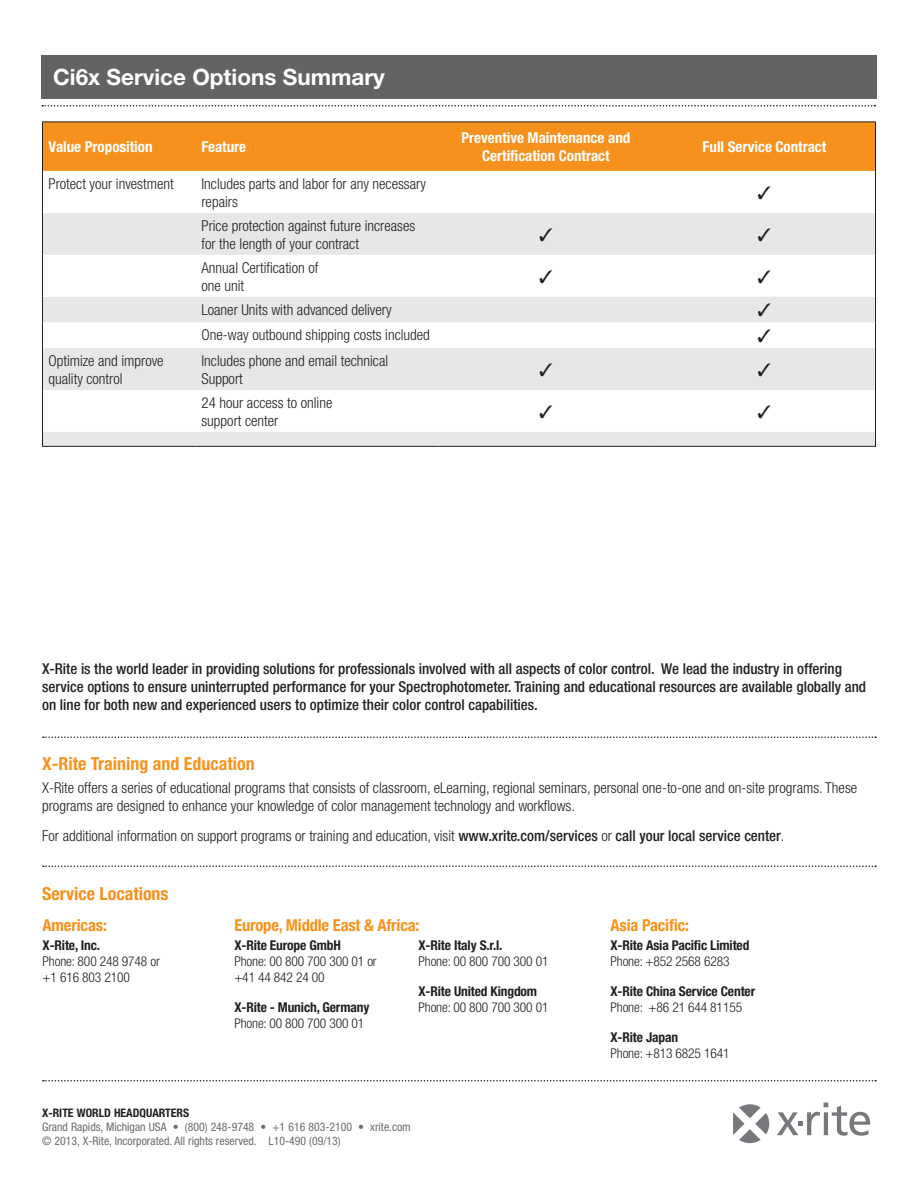
<style>
.page{position:relative;width:918px;height:1188px;background:#fff}
.page>*{position:absolute;margin:0;border:0;box-sizing:border-box;transform-origin:0 0}
.t1{font:700 22.5px "Helvetica Neue";color:#fff}
.t2{font:700 condensed 18px "Helvetica Neue";color:#f7931d}
.t3{font:700 condensed 18px "Helvetica Neue";color:#f6911e}
.Text{font:700 condensed 16.5px "Helvetica Neue";letter-spacing:-.01em;color:#f7931d}
.Text-2{font:700 condensed 16.5px "Helvetica Neue";letter-spacing:-.01em;color:#f6911e}
.t4{font:300 condensed 15px/18px "Helvetica Neue";color:#231f20}
.t5{font:500 condensed 15px/18px "Helvetica Neue";color:#231f20}
.t6{font:700 condensed 15px/18px "Helvetica Neue";color:#fff;text-align:center}
.Text-3{font:700 condensed 13.5px/16.2px "Helvetica Neue";letter-spacing:-.01em;color:#231f20}
.Text-4{font:300 condensed 13.5px/16.2px "Helvetica Neue";letter-spacing:-.01em;color:#231f20}
.t7{font:condensed 11.7px "Helvetica Neue";color:#6c6d70}
.t8{font:700 condensed 11.7px "Helvetica Neue";color:#231f20}
.s1{font-weight:500}
.s2{font-weight:700}
.s3{font-weight:300}
</style>
<div class="page">
<svg style="left:43px;top:866px;width:833px;height:1px"></svg>
<svg style="left:43px;top:736px;width:833px;height:2px"></svg>
<svg style="left:777px;top:1102px;width:93px;height:34px"></svg>
<svg style="left:733px;top:1104px;width:36px;height:39px"></svg>
<svg style="left:43px;top:1080px;width:833px;height:2px"></svg>
<div style="left:43px;top:123px;width:832px;height:48px;background:#f6911e"></div>
<svg style="left:43px;top:213px;width:832px;height:233px;fill:#e6e7e9"></svg>
<hr style="left:42px;top:122px;width:153px;height:1px;background:#231f20">
<hr style="left:42px;top:122px;width:1px;height:49px;background:#231f20">
<hr style="left:195px;top:122px;width:243px;height:1px;background:#231f20">
<hr style="left:438px;top:122px;width:215px;height:1px;background:#231f20">
<hr style="left:653px;top:122px;width:223px;height:1px;background:#231f20">
<hr style="left:875px;top:122px;width:1px;height:49px;background:#231f20">
<hr style="left:42px;top:171px;width:1px;height:42px;background:#231f20">
<hr style="left:875px;top:171px;width:1px;height:42px;background:#231f20">
<hr style="left:42px;top:213px;width:1px;height:42px;background:#231f20">
<hr style="left:875px;top:213px;width:1px;height:42px;background:#231f20">
<hr style="left:42px;top:255px;width:1px;height:42px;background:#231f20">
<hr style="left:875px;top:255px;width:1px;height:42px;background:#231f20">
<svg style="left:42px;top:297px;width:1px;height:51px"></svg>
<svg style="left:875px;top:297px;width:1px;height:51px"></svg>
<hr style="left:42px;top:348px;width:1px;height:42px;background:#231f20">
<hr style="left:875px;top:348px;width:1px;height:42px;background:#231f20">
<hr style="left:42px;top:390px;width:1px;height:42px;background:#231f20">
<hr style="left:875px;top:390px;width:1px;height:42px;background:#231f20">
<svg style="left:42px;top:432px;width:1px;height:14px"></svg>
<svg style="left:875px;top:432px;width:1px;height:14px"></svg>
<hr style="left:42px;top:446px;width:153px;height:1px;background:#231f20">
<hr style="left:195px;top:446px;width:243px;height:1px;background:#231f20">
<hr style="left:438px;top:446px;width:215px;height:1px;background:#231f20">
<hr style="left:653px;top:446px;width:223px;height:1px;background:#231f20">
<div style="left:41px;top:56px;width:836px;height:43px;background:#636366"></div>
<svg style="left:42px;top:105px;width:833px;height:2px"></svg>
<svg style="left:540px;top:228px;width:12px;height:13px"></svg>
<svg style="left:758px;top:228px;width:13px;height:13px"></svg>
<svg style="left:540px;top:270px;width:12px;height:13px"></svg>
<svg style="left:758px;top:270px;width:13px;height:13px"></svg>
<svg style="left:758px;top:304px;width:13px;height:13px"></svg>
<svg style="left:758px;top:329px;width:13px;height:13px"></svg>
<svg style="left:540px;top:363px;width:12px;height:13px"></svg>
<svg style="left:758px;top:363px;width:13px;height:13px"></svg>
<svg style="left:540px;top:405px;width:12px;height:13px"></svg>
<svg style="left:758px;top:405px;width:13px;height:13px"></svg>
<p class="t1" style="left:53px;top:63px;width:333px">Ci6x Service Options Summary</p>
<p class="t6" style="left:48px;top:138px;width:106px">Value Proposition</p>
<p class="t6" style="left:201px;top:138px;width:46px">Feature</p>
<p class="t6" style="left:462px;top:129px;width:170px">Preventive Maintenance and<br>Certification Contract</p>
<p class="t6" style="left:703px;top:138px;width:125px">Full Service Contract</p>
<p class="t4" style="left:48px;top:174px;width:127px">Protect your investment</p>
<p class="t4" style="left:201px;top:174px;width:226px">Includes parts and labor for any necessary repairs</p>
<p class="t4" style="left:201px;top:216px;width:215px">Price protection against future increases for the length of your contract</p>
<p class="t4" style="left:201px;top:258px;width:118px">Annual Certification of one unit</p>
<p class="t4" style="left:201px;top:300px;width:192px">Loaner Units with advanced delivery</p>
<p class="t4" style="left:201px;top:326px;width:230px">One-way outbound shipping costs included</p>
<p class="t4" style="left:48px;top:352px;width:117px">Optimize and improve quality control</p>
<p class="t4" style="left:201px;top:352px;width:188px">Includes phone and email technical<br>Support</p>
<p class="t4" style="left:201px;top:394px;width:132px">24 hour access to online support center</p>
<p class="t5" style="left:42px;top:660px;width:826px">X-Rite is the world leader in providing solutions for professionals involved with all aspects of color control. We lead the industry in offering service options to ensure uninterrupted performance for your Spectrophotometer. Training and educational resources are available globally and on line for both new and experienced users to optimize their color control capabilities.</p>
<p class="t2" style="left:42px;top:753px;width:214px">X-Rite Training and Education</p>
<p class="t4" style="left:42px;top:778px;width:817px">X-Rite offers a series of educational programs that consists of classroom, eLearning, regional seminars, personal one-to-one and on-site programs. These programs are designed to enhance your knowledge of color management technology and workflows.</p>
<p class="t4" style="left:42px;top:826px;width:744px">For additional information on support programs or training and education, visit <span class="s1">www.xrite.com/services</span> or <span class="s1">call your local service center</span>.</p>
<p class="t3" style="left:42px;top:883px;width:128px">Service Locations</p>
<p class="Text-2" style="left:43px;top:915px;width:66px">Americas:</p>
<p class="Text-4" style="left:43px;top:937px;width:119px"><span class="s2">X-Rite, Inc.<br></span>Phone: 800 248 9748 or +1 616 803 2100</p>
<p class="Text" style="left:234px;top:915px;width:187px">Europe, Middle East &amp; Africa:</p>
<p class="Text-4" style="left:234px;top:937px;width:144px"><span class="s2">X-Rite Europe GmbH<br></span>Phone: 00 800 700 300 01 or +41 44 842 24 00</p>
<p class="Text-3" style="left:234px;top:999px;width:137px">X-Rite - Munich, Germany<br><span class="s3">Phone: 00 800 700 300 01</span></p>
<p class="Text-4" style="left:418px;top:937px;width:132px"><span class="s2">X-Rite Italy S.r.l.<br></span>Phone: 00 800 700 300 01</p>
<p class="Text-3" style="left:418px;top:983px;width:132px">X-Rite United Kingdom<br><span class="s3">Phone: 00 800 700 300 01</span></p>
<p class="t8" style="left:42px;top:1106px;width:149px">X-RITE WORLD HEADQUARTERS</p>
<p class="t7" style="left:42px;top:1120px;width:370px">Grand Rapids, Michigan USA • (800) 248-9748 • +1 616 803-2100 • xrite.com</p>
<p class="t7" style="left:42px;top:1134px;width:300px">© 2013, X-Rite, Incorporated. All rights reserved. L10-490 (09/13)</p>
<p class="Text" style="left:611px;top:915px;width:80px">Asia Pacific:</p>
<p class="Text-3" style="left:611px;top:937px;width:140px">X-Rite Asia Pacific Limited<br><span class="s3">Phone: +852 2568 6283</span></p>
<p class="Text-3" style="left:611px;top:983px;width:146px">X-Rite China Service Center<br><span class="s3">Phone: +86 21 644 81155</span></p>
<p class="Text-4" style="left:611px;top:1029px;width:121px"><span class="s2">X-Rite Japan<br></span>Phone: +813 6825 1641</p>
</div>
